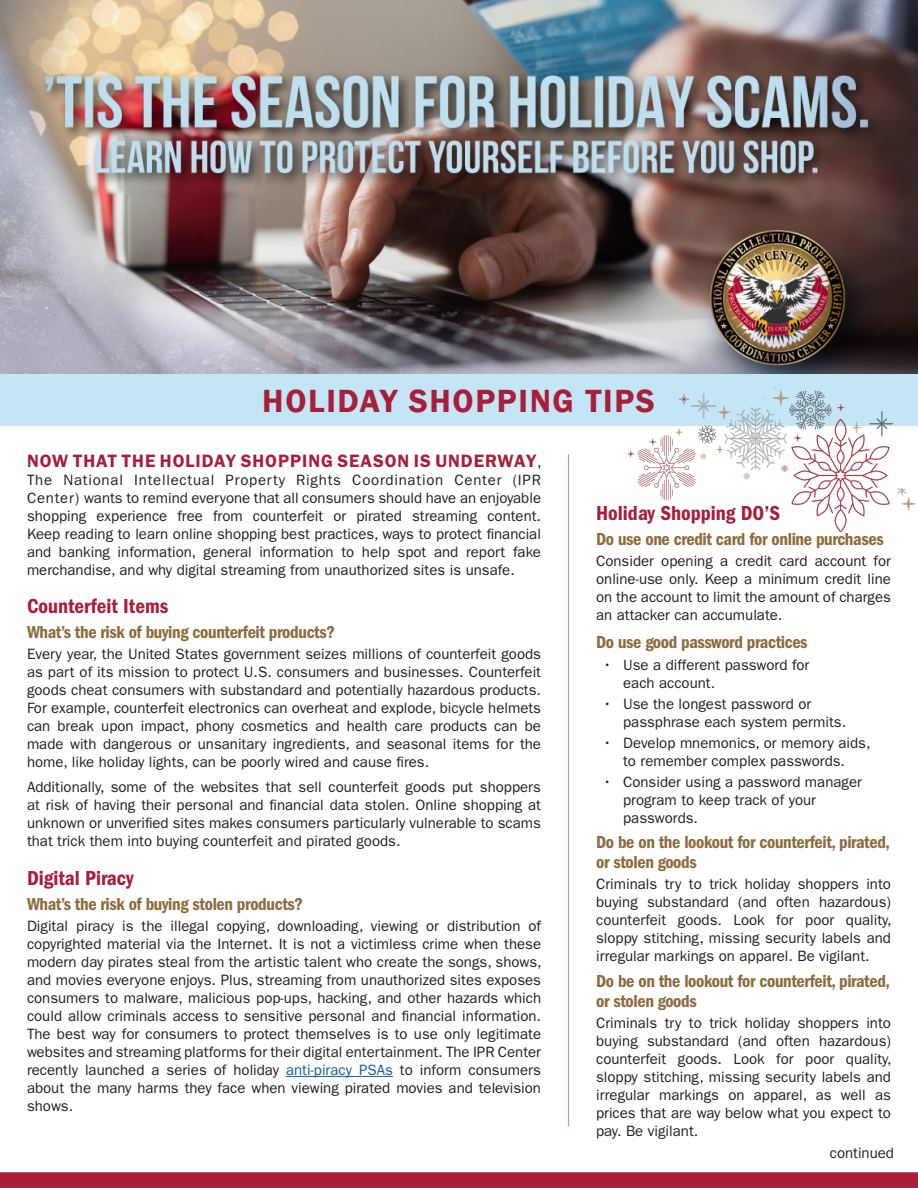
<style>
.page{position:relative;width:918px;height:1188px;background:#fff}
.page>*{position:absolute;margin:0;border:0;box-sizing:border-box;transform-origin:0 0}
.t1{font:600 33px "Franklin Gothic";letter-spacing:.05em;color:#a81f3b}
.Body{font:21px "ITC Franklin Gothic Std Dm Cd";color:#a81f3b}
.H2_Body{font:18px/19.5px "ITC Franklin Gothic Std Dm Cd";letter-spacing:-.02em;color:#8c6c3e}
.Body-2{font:600 18px "ITC Franklin Gothic Std";letter-spacing:.05em;color:#a81f3b}
.Body-3{font:15px/18px "ITC Franklin Gothic Std";color:#231f20;text-align:justify}
.s1{font-weight:400;font-size:15px;color:#231f20}
.s2{color:#175d9e}
</style>
<div class="page">
<img style="left:0;top:0;width:918px;height:374px">
<hr style="left:286px;top:1076px;width:107px;height:1px;background:#175d9e">
<div style="left:0;top:1172px;width:918px;height:16px;background:#a81f3b"></div>
<div style="left:0;top:374px;width:918px;height:52px;background:#c4e5f5"></div>
<img style="left:679px;top:387px;width:237px;height:146px">
<img style="left:627px;top:423px;width:121px;height:93px">
<hr style="left:568px;top:454px;width:1px;height:672px;background:#cc8883">
<p class="t1" style="left:262px;top:381px;width:394px">HOLIDAY SHOPPING TIPS</p>
<p class="Body-2" style="left:27px;top:450px;width:516px">NOW THAT THE HOLIDAY SHOPPING SEASON IS UNDERWAY<span class="s1">,</span></p>
<p class="Body-3" style="left:27px;top:471px;width:516px">The National Intellectual Property Rights Coordination Center (IPR Center) wants to remind everyone that all consumers should have an enjoyable shopping experience free from counterfeit or pirated streaming content.<br>Keep reading to learn online shopping best practices, ways to protect financial and banking information, general information to help spot and report fake merchandise, and why digital streaming from unauthorized sites is unsafe.</p>
<p class="Body" style="left:27px;top:594px;width:143px">Counterfeit Items</p>
<p class="H2_Body" style="left:27px;top:623px;width:310px">What’s the risk of buying counterfeit products?</p>
<p class="Body-3" style="left:27px;top:645px;width:516px">Every year, the United States government seizes millions of counterfeit goods as part of its mission to protect U.S. consumers and businesses. Counterfeit goods cheat consumers with substandard and potentially hazardous products.<br>For example, counterfeit electronics can overheat and explode, bicycle helmets can break upon impact, phony cosmetics and health care products can be made with dangerous or unsanitary ingredients, and seasonal items for the home, like holiday lights, can be poorly wired and cause fires.</p>
<p class="Body-3" style="left:27px;top:778px;width:516px">Additionally, some of the websites that sell counterfeit goods put shoppers at risk of having their personal and financial data stolen. Online shopping at unknown or unverified sites makes consumers particularly vulnerable to scams that trick them into buying counterfeit and pirated goods.</p>
<h1 class="Body" style="left:27px;top:866px;width:108px">Digital Piracy</h1>
<p class="H2_Body" style="left:27px;top:894px;width:278px">What’s the risk of buying stolen products?</p>
<p class="Body-3" style="left:27px;top:917px;width:516px">Digital piracy is the illegal copying, downloading, viewing or distribution of copyrighted material via the Internet. It is not a victimless crime when these modern day pirates steal from the artistic talent who create the songs, shows, and movies everyone enjoys. Plus, streaming from unauthorized sites exposes consumers to malware, malicious pop-ups, hacking, and other hazards which could allow criminals access to sensitive personal and financial information.<br>The best way for consumers to protect themselves is to use only legitimate websites and streaming platforms for their digital entertainment. The IPR Center recently launched a series of holiday <span class="s2">anti-piracy PSAs</span> to inform consumers about the many harms they face when viewing pirated movies and television shows.</p>
<h1 class="Body" style="left:596px;top:501px;width:186px">Holiday Shopping DO’S</h1>
<h2 class="H2_Body" style="left:596px;top:529px;width:289px">Do use one credit card for online purchases</h2>
<p class="Body-3" style="left:596px;top:552px;width:296px">Consider opening a credit card account for online-use only. Keep a minimum credit line on the account to limit the amount of charges an attacker can accumulate.</p>
<h2 class="H2_Body" style="left:596px;top:633px;width:213px">Do use good password practices</h2>
<p class="Body-3" style="left:623px;top:656px;width:188px;text-indent:-20px">• Use a different password for each account.</p>
<p class="Body-3" style="left:623px;top:695px;width:225px;text-indent:-20px">• Use the longest password or passphrase each system permits.</p>
<p class="Body-3" style="left:603px;top:734px;width:269px;text-align:center">• Develop mnemonics, or memory aids, to remember complex passwords.</p>
<p class="Body-3" style="left:623px;top:773px;width:240px;text-align:left;text-indent:-20px">• Consider using a password manager program to keep track of your passwords.</p>
<h2 class="H2_Body" style="left:596px;top:832px;width:296px">Do be on the lookout for counterfeit, pirated, or stolen goods</h2>
<p class="Body-3" style="left:596px;top:875px;width:297px">Criminals try to trick holiday shoppers into buying substandard (and often hazardous) counterfeit goods. Look for poor quality, sloppy stitching, missing security labels and irregular markings on apparel. Be vigilant.</p>
<h2 class="H2_Body" style="left:596px;top:971px;width:296px">Do be on the lookout for counterfeit, pirated, or stolen goods</h2>
<p class="Body-3" style="left:596px;top:1014px;width:297px">Criminals try to trick holiday shoppers into buying substandard (and often hazardous) counterfeit goods. Look for poor quality, sloppy stitching, missing security labels and irregular markings on apparel, as well as prices that are way below what you expect to pay. Be vigilant.</p>
<p class="Body-3" style="left:830px;top:1144px;width:66px">continued</p>
</div>
